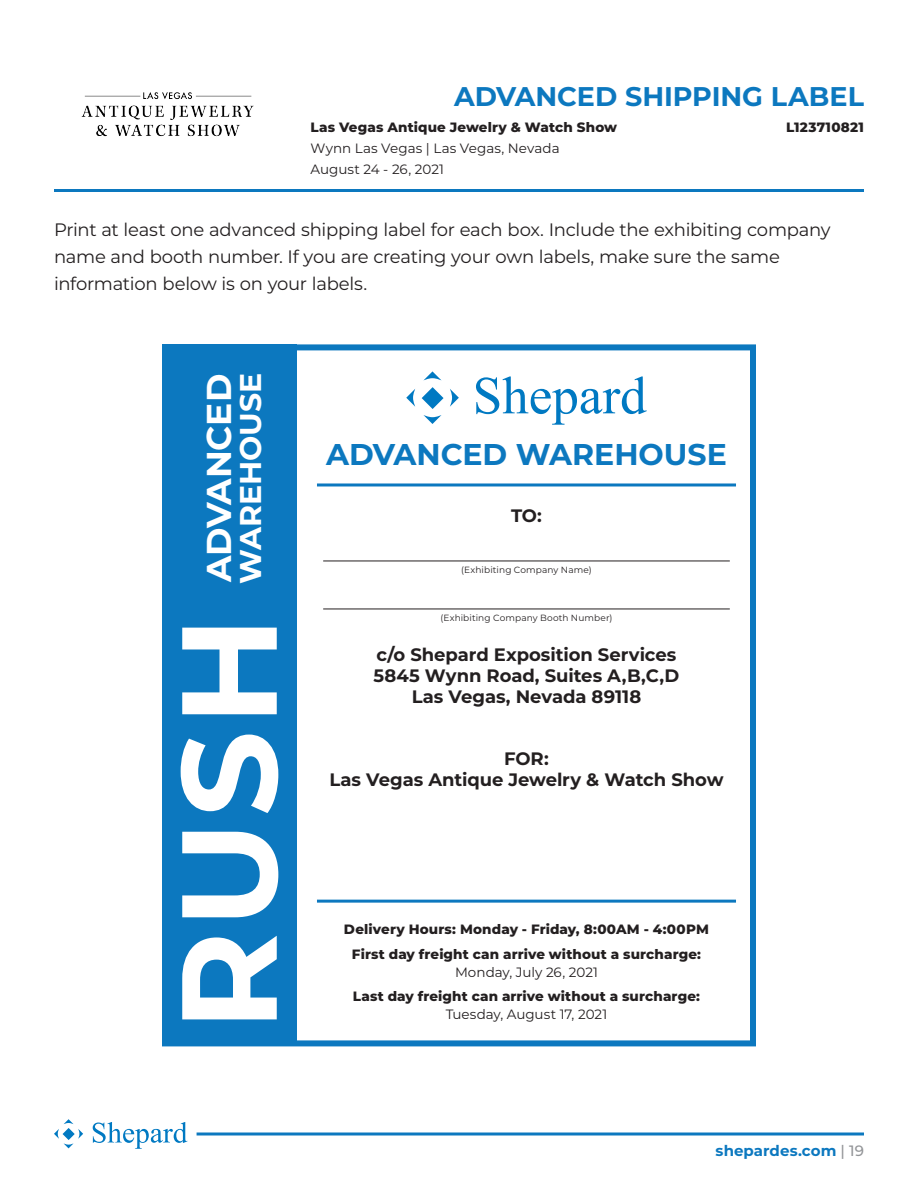
<style>
.page{position:relative;width:918px;height:1188px;background:#fff}
.page>*{position:absolute;margin:0;border:0;box-sizing:border-box;transform-origin:0 0}
.t1{font:700 34.5px "Montserrat";letter-spacing:-.005em;color:#fff}
.t2{font:700 30px "Montserrat";color:#0c78bf}
.t3{font:700 30px "Montserrat";color:#fff}
.Heading{font:700 27px "Montserrat";color:#0c78bf}
.AD_IntroCopy{font:18px/27px "Montserrat";letter-spacing:-.015em;color:#231f20}
.AD_SectionHeading{font:700 18px/21px "Montserrat";letter-spacing:-.005em;color:#231f20;text-align:center}
.AD_MiniHeadingB{font:700 18px "Montserrat";color:#231f20}
.t4{font:700 15px "Montserrat";color:#0c78bf}
.AD_Copy{font:800 13.5px/18px "Montserrat";letter-spacing:.01em;color:#231f20;text-align:center}
.ShowInfo{font:13.5px/21px "Montserrat";letter-spacing:.005em;color:#231f20}
.ShowInfo-2{font:800 13.5px "Montserrat";letter-spacing:.01em;color:#231f20}
.FORMS_Copy_CENTER{font:9px "Montserrat";letter-spacing:.015em;color:#231f20}
.s1{font-weight:400}
.s2{font-weight:500;color:#939598}
</style>
<div class="page">
<svg style="left:54px;top:1119px;width:29px;height:29px"></svg>
<svg style="left:93px;top:1122px;width:94px;height:27px"></svg>
<svg style="left:197px;top:1132px;width:667px;height:4px;background:#4899ce"></svg>
<hr style="left:54px;top:189px;width:810px;height:3px;background:#0c78bf">
<div style="left:162px;top:344px;width:594px;height:702px;border:6px solid #0c78bf"></div>
<div style="left:162px;top:344px;width:135px;height:702px;background:#0c78bf"></div>
<svg style="left:181px;top:628px;width:97px;height:391px"></svg>
<svg style="left:424px;top:371px;width:17px;height:9px"></svg>
<svg style="left:423px;top:415px;width:19px;height:9px"></svg>
<svg style="left:406px;top:389px;width:9px;height:18px"></svg>
<svg style="left:450px;top:389px;width:9px;height:18px"></svg>
<svg style="left:422px;top:387px;width:22px;height:22px"></svg>
<svg style="left:476px;top:376px;width:171px;height:49px"></svg>
<hr style="left:323px;top:561px;width:407px;height:1px;background:#231f20">
<hr style="left:323px;top:609px;width:407px;height:1px;background:#231f20">
<hr style="left:317px;top:483px;width:419px;height:3px;background:#0c78bf">
<hr style="left:317px;top:900px;width:419px;height:3px;background:#0c78bf">
<img style="left:81px;top:92px;width:173px;height:45px">
<p class="Heading" style="left:454px;top:77px;width:411px">ADVANCED SHIPPING LABEL</p>
<p class="ShowInfo-2" style="left:310px;top:117px;width:308px">Las Vegas Antique Jewelry &amp; Watch Show</p>
<p class="ShowInfo-2" style="left:786px;top:117px;width:79px">L123710821</p>
<p class="ShowInfo" style="left:310px;top:137px;width:251px">Wynn Las Vegas | Las Vegas, Nevada<br>August 24 - 26, 2021</p>
<p class="AD_IntroCopy" style="left:54px;top:216px;width:778px">Print at least one advanced shipping label for each box. Include the exhibiting company name and booth number. If you are creating your own labels, make sure the same information below is on your labels.</p>
<p class="t1" style="left:194px;top:582px;width:210px;rotate:-90deg">ADVANCED</p>
<p class="t3" style="left:229px;top:584px;width:212px;rotate:-90deg">WAREHOUSE</p>
<p class="t2" style="left:326px;top:433px;width:402px">ADVANCED WAREHOUSE</p>
<p class="AD_MiniHeadingB" style="left:511px;top:503px;width:32px">TO:</p>
<p class="FORMS_Copy_CENTER" style="left:461px;top:564px;width:132px">(Exhibiting Company Name)</p>
<p class="FORMS_Copy_CENTER" style="left:440px;top:612px;width:174px">(Exhibiting Company Booth Number)</p>
<p class="AD_SectionHeading" style="left:374px;top:643px;width:307px">c/o Shepard Exposition Services<br>5845 Wynn Road, Suites A,B,C,D<br>Las Vegas, Nevada 89118</p>
<p class="AD_SectionHeading" style="left:329px;top:747px;width:396px">FOR:<br>Las Vegas Antique Jewelry &amp; Watch Show</p>
<p class="AD_Copy" style="left:344px;top:919px;width:366px">Delivery Hours: Monday - Friday, 8:00AM - 4:00PM</p>
<p class="AD_Copy" style="left:352px;top:944px;width:351px">First day freight can arrive without a surcharge:<br><span class="s1">Monday, July 26, 2021</span></p>
<p class="AD_Copy" style="left:353px;top:987px;width:349px">Last day freight can arrive without a surcharge:<br><span class="s1">Tuesday, August 17, 2021</span></p>
<p class="t4" style="left:716px;top:1140px;width:150px">shepardes.com <span class="s2">| 19</span></p>
</div>
